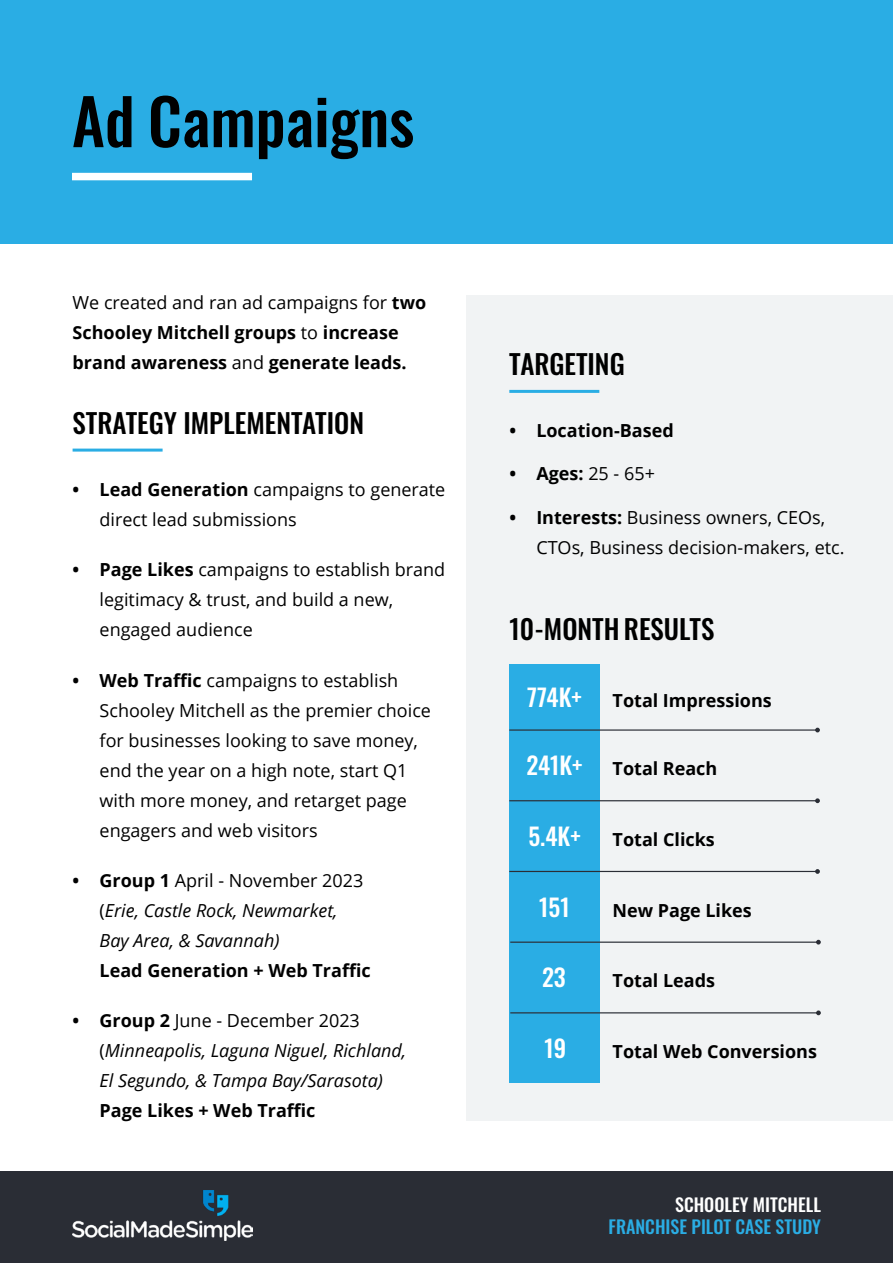
<style>
.page{position:relative;width:893px;height:1263px;background:#fff}
.page>*{position:absolute;margin:0;border:0;box-sizing:border-box;transform-origin:0 0}
.t1{font:500 63px "Oswald";color:#000}
.t2{font:500 27px "Oswald";color:#000}
.t3{font:500 24px "Oswald";color:#fff}
.t4{font:18px/30px "Open Sans";color:#000}
.t5{font:700 18px/30px "Open Sans";color:#000}
.t6{font:italic 18px/30px "Open Sans";color:#000}
.t7{font:500 18px "Oswald";color:#2aade4}
.t8{font:500 18px "Oswald";color:#fff}
.s1{font-weight:400}
.s2{font-weight:700}
.s3{font-weight:700;font-style:normal}
.s4{font-style:normal}
</style>
<div class="page">
<div style="left:0;top:1171px;width:893px;height:92px;background:#2a2d35"></div>
<div style="left:0;top:0;width:893px;height:243px;background:#2aade4"></div>
<div style="left:466px;top:295px;width:427px;height:825px;background:#f1f3f4"></div>
<div style="left:76px;top:173px;width:172px;height:7px;background:#fff"></div>
<div style="left:509px;top:664px;width:91px;height:419px;background:#2aade4"></div>
<hr style="left:509px;top:729px;width:308px;height:2px;background:#2a2d35">
<svg style="left:815px;top:728px;width:5px;height:4px"></svg>
<hr style="left:509px;top:800px;width:308px;height:1px;background:#2a2d35">
<svg style="left:815px;top:798px;width:5px;height:5px"></svg>
<hr style="left:509px;top:871px;width:308px;height:1px;background:#2a2d35">
<svg style="left:815px;top:869px;width:5px;height:5px"></svg>
<hr style="left:510px;top:941px;width:308px;height:2px;background:#2a2d35">
<svg style="left:816px;top:940px;width:5px;height:4px"></svg>
<hr style="left:510px;top:1012px;width:308px;height:1px;background:#2a2d35">
<svg style="left:816px;top:1010px;width:5px;height:5px"></svg>
<hr style="left:74px;top:449px;width:87px;height:3px;background:#2aade4">
<hr style="left:511px;top:390px;width:87px;height:3px;background:#2aade4">
<img style="left:72px;top:1191px;width:180px;height:49px">
<h1 class="t1" style="left:72px;top:89px;width:344px">Ad Campaigns</h1>
<p class="t5" style="left:73px;top:287px;width:355px"><span class="s1">We created and ran ad campaigns for</span> two<br>Schooley Mitchell groups <span class="s1">to</span> increase brand awareness <span class="s1">and</span> generate leads.</p>
<h2 class="t2" style="left:73px;top:408px;width:293px">STRATEGY IMPLEMENTATION</h2>
<p class="t4" style="left:100px;top:474px;width:347px;text-indent:-27px"><span class="s2">• Lead Generation</span> campaigns to generate direct lead submissions</p>
<p class="t4" style="left:100px;top:554px;width:347px;text-indent:-27px"><span class="s2">• Page Likes</span> campaigns to establish brand legitimacy &amp; trust, and build a new, engaged audience</p>
<p class="t4" style="left:100px;top:665px;width:333px;text-indent:-27px"><span class="s2">• Web Traffic</span> campaigns to establish Schooley Mitchell as the premier choice for businesses looking to save money, end the year on a high note, start Q1 with more money, and retarget page engagers and web visitors</p>
<p class="t6" style="left:100px;top:865px;width:265px;text-indent:-27px"><span class="s3">• Group 1</span> <span class="s4">April - November 2023 (</span>Erie, Castle Rock, Newmarket,<br>Bay Area, &amp; Savannah)</p>
<p class="t5" style="left:100px;top:955px;width:273px">Lead Generation + Web Traffic</p>
<p class="t6" style="left:100px;top:1005px;width:308px;text-indent:-27px"><span class="s3">• Group 2</span> <span class="s4">June - December 2023 (</span>Minneapolis, Laguna Niguel, Richland,<br>El Segundo, &amp; Tampa Bay/Sarasota)</p>
<p class="t5" style="left:100px;top:1095px;width:217px">Page Likes + Web Traffic</p>
<h2 class="t2" style="left:509px;top:350px;width:117px">TARGETING</h2>
<p class="t5" style="left:509px;top:415px;width:166px">• Location-Based</p>
<p class="t5" style="left:509px;top:458px;width:147px">• Ages: <span class="s1">25 - 65+</span></p>
<p class="t4" style="left:536px;top:502px;width:310px;text-indent:-27px"><span class="s2">• Interests:</span> Business owners, CEOs,<br>CTOs, Business decision-makers, etc.</p>
<h2 class="t2" style="left:509px;top:615px;width:207px">10-MONTH RESULTS</h2>
<h3 class="t3" style="left:527px;top:685px;width:56px">774K+</h3>
<p class="t5" style="left:613px;top:685px;width:161px">Total Impressions</p>
<h3 class="t3" style="left:526px;top:753px;width:58px">241K+</h3>
<p class="t5" style="left:613px;top:753px;width:106px">Total Reach</p>
<h3 class="t3" style="left:528px;top:824px;width:54px">5.4K+</h3>
<p class="t5" style="left:613px;top:824px;width:104px">Total Clicks</p>
<h3 class="t3" style="left:539px;top:894px;width:32px">151</h3>
<p class="t5" style="left:613px;top:895px;width:141px">New Page Likes</p>
<h3 class="t3" style="left:542px;top:965px;width:25px">23</h3>
<p class="t5" style="left:613px;top:965px;width:104px">Total Leads</p>
<h3 class="t3" style="left:544px;top:1035px;width:23px">19</h3>
<p class="t5" style="left:613px;top:1036px;width:206px">Total Web Conversions</p>
<p class="t8" style="left:675px;top:1196px;width:147px">SCHOOLEY MITCHELL</p>
<p class="t7" style="left:609px;top:1217px;width:214px">FRANCHISE PILOT CASE STUDY</p>
</div>
